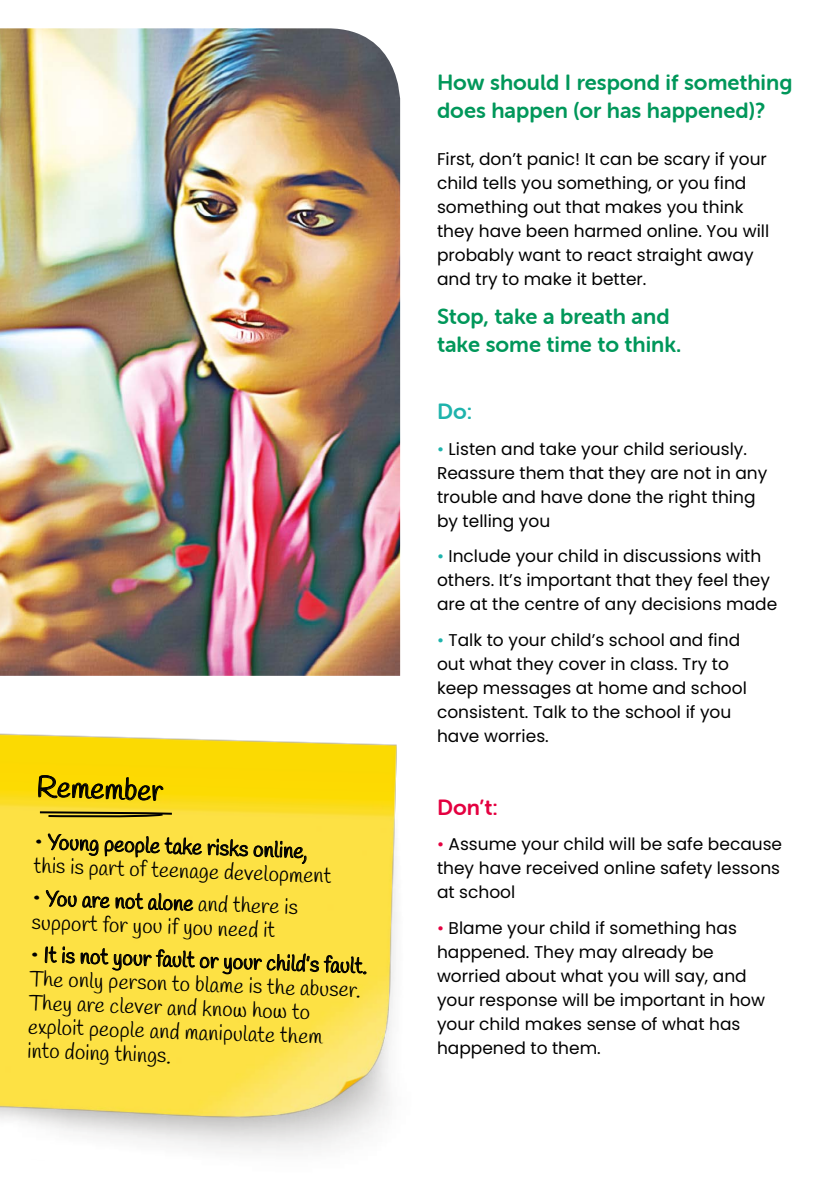
<style>
.page{position:relative;width:840px;height:1191px;background:#fff}
.page>*{position:absolute;margin:0;border:0;box-sizing:border-box;transform-origin:0 0}
.t1{font:29.4px "Handlee";color:#000}
.t2{font:22px/28px "Museo Sans Rounded 700";color:#00975a}
.t3{font:22px "Museo Sans Rounded 700";color:#e40040}
.t4{font:22px "Museo Sans Rounded 700";color:#1eb3ac}
.t5{font:21.4px/24px "Handlee";color:#000}
.t6{font:17px/24px "Poppins";color:#000}
.s1{color:#1eb3ac}
.s2{color:#e40040}
</style>
<div class="page">
<img style="left:0;top:733px;width:397px;height:418px">
<img style="left:0;top:28px;width:400px;height:648px">
<svg style="left:38px;top:774px;width:328px;height:258px;background:#edd238"></svg>
<h1 class="t1" style="left:37px;top:769px;width:128px;rotate:2deg">Remember</h1>
<p class="t5" style="left:35px;top:831px;width:299px;rotate:2deg">• Young people take risks online, this is part of teenage development</p>
<p class="t5" style="left:33px;top:887px;width:267px;rotate:2deg">• You are not alone and there is support for you if you need it</p>
<p class="t5" style="left:31px;top:944px;width:338px;rotate:2deg">• It is not your fault or your child’s fault.<br>The only person to blame is the abuser.<br>They are clever and know how to exploit people and manipulate them<br>into doing things.</p>
<p class="t2" style="left:437px;top:69px;width:357px">How should I respond if something does happen (or has happened)?</p>
<p class="t6" style="left:437px;top:147px;width:333px">First, don’t panic! It can be scary if your child tells you something, or you find something out that makes you think they have been harmed online. You will probably want to react straight away and try to make it better.</p>
<p class="t2" style="left:437px;top:303px;width:246px">Stop, take a breath and take some time to think.</p>
<p class="t4" style="left:437px;top:399px;width:37px">Do:</p>
<p class="t6" style="left:437px;top:437px;width:332px"><span class="s1">•</span> Listen and take your child seriously.<br>Reassure them that they are not in any trouble and have done the right thing by telling you</p>
<p class="t6" style="left:437px;top:544px;width:341px"><span class="s1">•</span> Include your child in discussions with others. It’s important that they feel they are at the centre of any decisions made</p>
<p class="t6" style="left:437px;top:627px;width:311px"><span class="s1">•</span> Talk to your child’s school and find out what they cover in class. Try to keep messages at home and school consistent. Talk to the school if you have worries.</p>
<p class="t3" style="left:437px;top:795px;width:62px">Don’t:</p>
<p class="t6" style="left:437px;top:832px;width:346px"><span class="s2">•</span> Assume your child will be safe because they have received online safety lessons at school</p>
<p class="t6" style="left:437px;top:915px;width:329px"><span class="s2">•</span> Blame your child if something has happened. They may already be worried about what you will say, and your response will be important in how your child makes sense of what has happened to them.</p>
</div>
